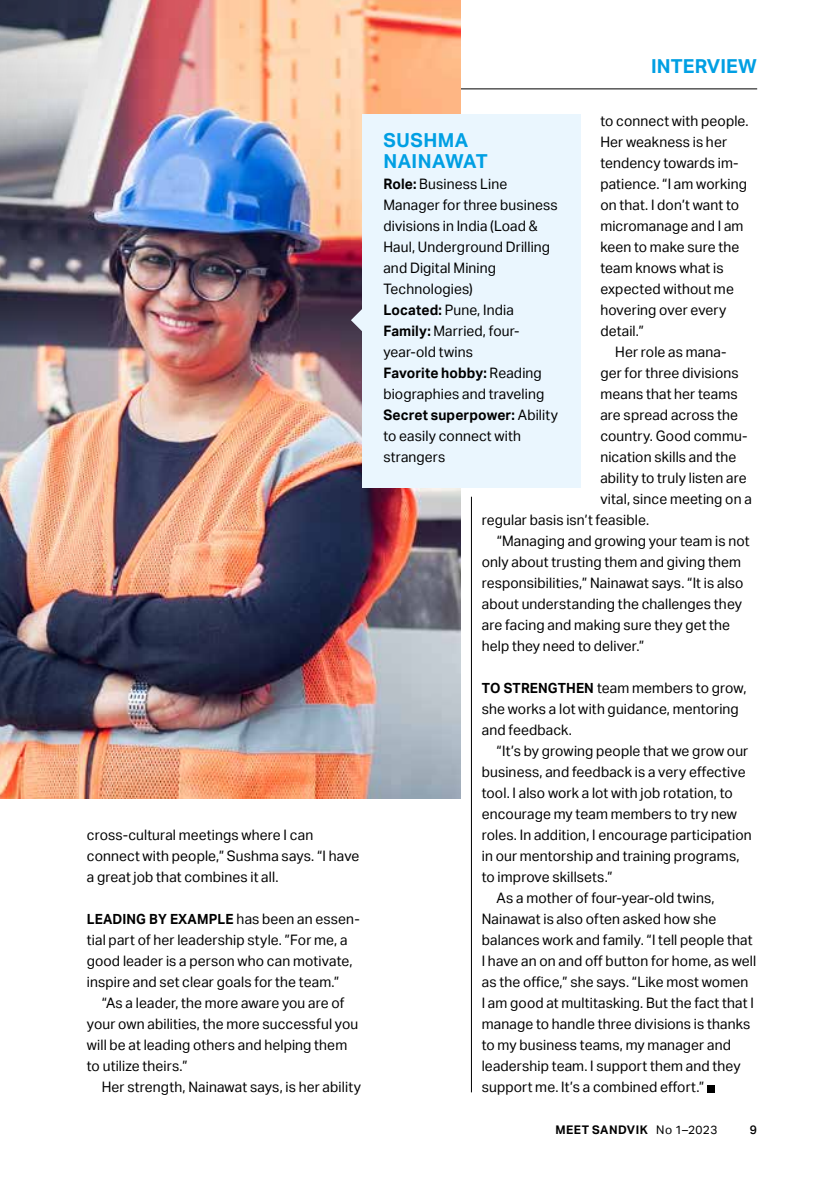
<style>
.page{position:relative;width:819px;height:1186px;background:#fff}
.page>*{position:absolute;margin:0;border:0;box-sizing:border-box;transform-origin:0 0}
.t1{font:700 19.25px/21px "Aktiv Grotesk";letter-spacing:.015em;color:#009fe3}
.t2{font:14.35px/21px "Aktiv Grotesk";letter-spacing:.01em;color:#000;scale:.96 1}
.t3{font:700 14px "Aktiv Grotesk";letter-spacing:.01em;color:#000;scale:.96 1}
.t4{font:500 12.25px "Aktiv Grotesk";color:#000}
.t5{font:700 11.9px "Aktiv Grotesk";letter-spacing:.04em;color:#000}
.s1{font-weight:400;font-size:14.35px}
.s2{font-weight:700;font-size:14px}
.s3{font-weight:700}
.s4{font-weight:400}
</style>
<div class="page">
<hr style="left:87px;top:89px;width:670px;height:1px;background:#000">
<img style="left:175px;top:0;width:285px;height:798px">
<img style="left:0;top:0;width:175px;height:798px">
<div style="left:707px;top:1085px;width:7px;height:7px;background:#000"></div>
<hr style="left:471px;top:497px;width:1px;height:595px;background:#000">
<div style="left:362px;top:114px;width:218px;height:374px;background:#eaf6fe"></div>
<svg style="left:351px;top:308px;width:11px;height:24px"></svg>
<p class="t2" style="left:87px;top:825px;width:285px">cross-cultural meetings where I can connect with people,” Sushma says. “I have a great job that combines it all.</p>
<p class="t3" style="left:87px;top:911px;width:286px">LEADING BY EXAMPLE <span class="s1">has been an essen-</span></p>
<p class="t2" style="left:87px;top:930px;width:273px">tial part of her leadership style. ”For me, a</p>
<p class="t2" style="left:87px;top:951px;width:278px">good leader is a person who can motivate,</p>
<p class="t2" style="left:87px;top:972px;width:264px">inspire and set clear goals for the team.”</p>
<p class="t2" style="left:102px;top:993px;width:254px">“As a leader, the more aware you are of</p>
<p class="t2" style="left:87px;top:1014px;width:284px">your own abilities, the more successful you</p>
<p class="t2" style="left:87px;top:1035px;width:273px">will be at leading others and helping them</p>
<p class="t2" style="left:87px;top:1056px;width:106px">to utilize theirs.”</p>
<p class="t2" style="left:102px;top:1077px;width:271px">Her strength, Nainawat says, is her ability</p>
<h1 class="t1" style="left:651px;top:56px;width:107px">INTERVIEW</h1>
<p class="t2" style="left:600px;top:111px;width:156px">to connect with people.</p>
<p class="t2" style="left:600px;top:132px;width:133px">Her weakness is her</p>
<p class="t2" style="left:600px;top:153px;width:145px">tendency towards im-</p>
<p class="t2" style="left:600px;top:174px;width:154px">patience. “I am working</p>
<p class="t2" style="left:600px;top:195px;width:146px">on that. I don’t want to</p>
<p class="t2" style="left:600px;top:216px;width:151px">micromanage and I am</p>
<p class="t2" style="left:600px;top:237px;width:146px">keen to make sure the</p>
<p class="t2" style="left:600px;top:258px;width:130px">team knows what is</p>
<p class="t2" style="left:600px;top:279px;width:141px">expected without me</p>
<p class="t2" style="left:600px;top:300px;width:133px">hovering over every</p>
<p class="t2" style="left:600px;top:321px;width:47px">detail.”</p>
<p class="t2" style="left:615px;top:342px;width:117px">Her role as mana-</p>
<p class="t2" style="left:600px;top:363px;width:146px">ger for three divisions</p>
<p class="t2" style="left:600px;top:384px;width:145px">means that her teams</p>
<p class="t2" style="left:600px;top:405px;width:145px">are spread across the</p>
<p class="t2" style="left:600px;top:426px;width:155px">country. Good commu-</p>
<p class="t2" style="left:600px;top:447px;width:143px">nication skills and the</p>
<p class="t2" style="left:600px;top:468px;width:154px">ability to truly listen are</p>
<p class="t2" style="left:600px;top:489px;width:159px">vital, since meeting on a</p>
<p class="t2" style="left:481px;top:510px;width:176px">regular basis isn’t feasible.</p>
<p class="t2" style="left:496px;top:531px;width:265px">“Managing and growing your team is not</p>
<p class="t2" style="left:481px;top:552px;width:272px">only about trusting them and giving them</p>
<p class="t2" style="left:481px;top:573px;width:274px">responsibilities,” Nainawat says. “It is also</p>
<p class="t2" style="left:481px;top:594px;width:272px">about understanding the challenges they</p>
<p class="t2" style="left:481px;top:615px;width:260px">are facing and making sure they get the</p>
<p class="t2" style="left:481px;top:636px;width:171px">help they need to deliver.”</p>
<p class="t2" style="left:481px;top:678px;width:277px"><span class="s2">TO STRENGTHEN</span> team members to grow, she works a lot with guidance, mentoring and feedback.</p>
<p class="t2" style="left:496px;top:741px;width:263px">“It’s by growing people that we grow our</p>
<p class="t2" style="left:481px;top:762px;width:276px">business, and feedback is a very effective</p>
<p class="t2" style="left:481px;top:783px;width:263px">tool. I also work a lot with job rotation, to</p>
<p class="t2" style="left:481px;top:804px;width:267px">encourage my team members to try new</p>
<p class="t2" style="left:481px;top:825px;width:283px">roles. In addition, I encourage participation</p>
<p class="t2" style="left:481px;top:846px;width:270px">in our mentorship and training programs,</p>
<p class="t2" style="left:481px;top:867px;width:138px">to improve skillsets.”</p>
<p class="t2" style="left:496px;top:888px;width:228px">As a mother of four-year-old twins,</p>
<p class="t2" style="left:481px;top:909px;width:246px">Nainawat is also often asked how she</p>
<p class="t2" style="left:481px;top:930px;width:283px">balances work and family. “I tell people that</p>
<p class="t2" style="left:481px;top:951px;width:287px">I have an on and off button for home, as well</p>
<p class="t2" style="left:481px;top:972px;width:279px">as the office,” she says. “Like most women</p>
<p class="t2" style="left:481px;top:993px;width:285px">I am good at multitasking. But the fact that I</p>
<p class="t2" style="left:481px;top:1014px;width:281px">manage to handle three divisions is thanks</p>
<p class="t2" style="left:481px;top:1035px;width:261px">to my business teams, my manager and</p>
<p class="t2" style="left:481px;top:1056px;width:271px">leadership team. I support them and they</p>
<p class="t2" style="left:481px;top:1077px;width:233px">support me. It’s a combined effort.”</p>
<h1 class="t1" style="left:383px;top:130px;width:106px">SUSHMA<br>NAINAWAT</h1>
<p class="t2" style="left:383px;top:174px;width:183px"><span class="s3">Role:</span> Business Line<br>Manager for three business divisions in India (Load &amp;<br>Haul, Underground Drilling and Digital Mining<br>Technologies)<br><span class="s3">Located:</span> Pune, India<br><span class="s3">Family:</span> Married, four&shy;year-old twins<br><span class="s3">Favorite hobby:</span> Reading biographies and traveling<br><span class="s3">Secret superpower:</span> Ability to easily connect with strangers</p>
<p class="t5" style="left:555px;top:1122px;width:163px">MEET SANDVIK <span class="s4">No</span> <span class="s4">1–2023</span></p>
<p class="t4" style="left:749px;top:1122px;width:9px">9</p>
</div>
